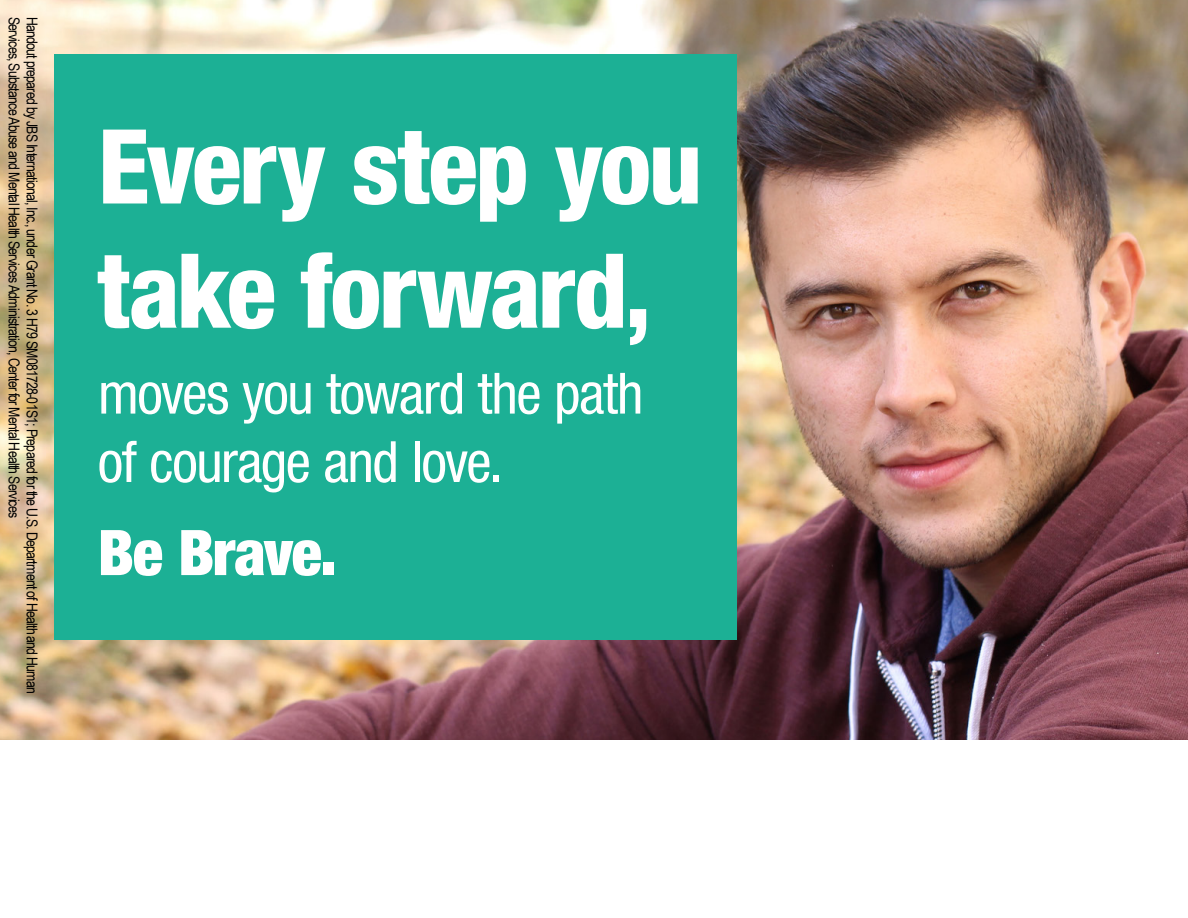
<style>
.page{position:relative;width:1188px;height:918px;background:#fff}
.page>*{position:absolute;margin:0;border:0;box-sizing:border-box;transform-origin:0 0}
.t1{font:800 condensed 103.5px/124.2px "Helvetica Neue LT Std";letter-spacing:-.025em;color:#fff}
.t2{font:900 condensed 63px "Helvetica Neue LT Std";letter-spacing:-.02em;color:#fff}
.t3{font:condensed 57px/68.4px "Helvetica Neue LT Std";letter-spacing:-.025em;color:#fff}
.t4{font:15px/18px "Arial Narrow";letter-spacing:-.05em;color:#000}
</style>
<div class="page">
<img style="left:0;top:0;width:1188px;height:740px">
<div style="left:54px;top:54px;width:683px;height:585px;background:#1cb095"></div>
<p class="t4" style="left:42px;top:17px;width:678px;rotate:90deg">Handout prepared by JBS International, Inc., under Grant No. 3 H79 SM081728-01S1; Prepared for the U.S. Department of Health and Human<br>Services, Substance Abuse and Mental Health Services Administration, Center for Mental Health Services</p>
<p class="t1" style="left:98px;top:103px;width:606px">Every step you take forward,</p>
<p class="t3" style="left:98px;top:359px;width:547px">moves you toward the path of courage and love.</p>
<p class="t2" style="left:98px;top:514px;width:240px">Be Brave.</p>
</div>
